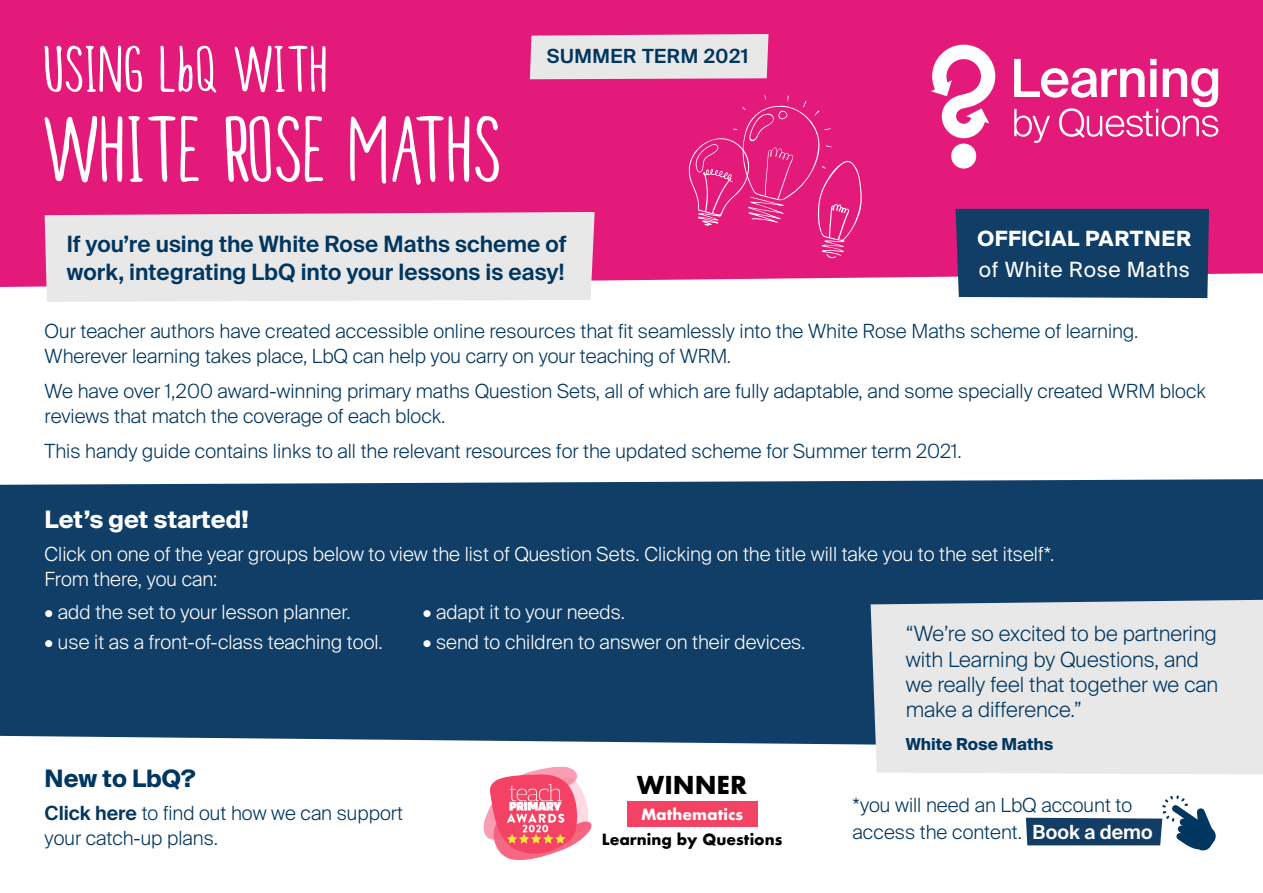
<style>
.page{position:relative;width:1263px;height:893px;background:#fff}
.page>*{position:absolute;margin:0;border:0;box-sizing:border-box;transform-origin:0 0}
.t1{font:90px "Malam";letter-spacing:.02em;color:#fff}
.t2{font:63px "Malam";letter-spacing:.02em;color:#fff}
.t3{font:700 24px "Suisse Intl";color:#fff}
.t4{font:700 24px "Suisse Intl";color:#003660}
.t5{font:700 24px "Futura";color:#000}
.t6{font:600 22.5px/28.5px "Suisse Intl";color:#003660}
.t7{font:300 21px/25.2px "Suisse Intl";color:#003660}
.t8{font:21px "Suisse Intl";letter-spacing:.03em;color:#fff}
.t9{font:700 21px "Suisse Intl";letter-spacing:.03em;color:#fff}
.t10{font:300 19.5px/25.5px "Suisse Intl";color:#003660}
.t11{font:300 19.5px/25.5px "Suisse Intl";color:#fff}
.t12{font:600 19.5px "Suisse Intl";letter-spacing:.03em;color:#003660}
.t13{font:600 19.5px "Suisse Intl";color:#fff}
.t14{font:700 16.5px "Suisse Intl";color:#003660}
.t15{font:700 15px "Futura";color:#000}
.t16{font:700 15px "Futura";color:#fff}
.s1{font-weight:600}
</style>
<div class="page">
<div style="left:0;top:479px;width:1263px;height:266px;background:#103e67"></div>
<div style="left:0;top:0;width:1263px;height:287px;background:#e31a7a"></div>
<svg style="left:931px;top:45px;width:64px;height:93px"></svg>
<div style="left:951px;top:144px;width:25px;height:25px;background:#fff;border-radius:50%"></div>
<svg style="left:1014px;top:59px;width:204px;height:84px"></svg>
<div style="left:45px;top:212px;width:550px;height:90px;background:#e8e8e8"></div>
<div style="left:530px;top:34px;width:238px;height:45px;background:#e8e8e8"></div>
<svg style="left:688px;top:95px;width:174px;height:163px;background:#e42781"></svg>
<div style="left:870px;top:600px;width:393px;height:174px;background:#e8e8e8"></div>
<div style="left:955px;top:209px;width:254px;height:89px;background:#103e67"></div>
<img style="left:483px;top:766px;width:109px;height:94px">
<div style="left:627px;top:801px;width:130px;height:26px;background:#f44264"></div>
<svg style="left:1026px;top:795px;width:190px;height:56px"></svg>
<h2 class="t2" style="left:45px;top:45px;width:285px">USING LbQ WITH</h2>
<h1 class="t1" style="left:45px;top:115px;width:459px">WHITE ROSE MATHS</h1>
<p class="t12" style="left:547px;top:45px;width:203px">SUMMER TERM 2021</p>
<p class="t6" style="left:67px;top:230px;width:501px">If you’re using the White Rose Maths scheme of work, integrating LbQ into your lessons is easy!</p>
<p class="t9" style="left:977px;top:226px;width:215px">OFFICIAL PARTNER</p>
<p class="t8" style="left:979px;top:258px;width:212px">of White Rose Maths</p>
<p class="t10" style="left:45px;top:318px;width:1095px">Our teacher authors have created accessible online resources that fit seamlessly into the White Rose Maths scheme of learning.<br>Wherever learning takes place, LbQ can help you carry on your teaching of WRM.</p>
<p class="t10" style="left:45px;top:378px;width:1163px">We have over 1,200 award-winning primary maths Question Sets, all of which are fully adaptable, and some specially created WRM block reviews that match the coverage of each block.</p>
<p class="t10" style="left:45px;top:438px;width:919px">This handy guide contains links to all the relevant resources for the updated scheme for Summer term 2021.</p>
<p class="t3" style="left:45px;top:505px;width:206px">Let’s get started!</p>
<p class="t11" style="left:45px;top:541px;width:1011px">Click on one of the year groups below to view the list of Question Sets. Clicking on the title will take you to the set itself*.<br>From there, you can:</p>
<p class="t11" style="left:45px;top:600px;width:307px">• add the set to your lesson planner.</p>
<p class="t11" style="left:423px;top:600px;width:204px">• adapt it to your needs.</p>
<p class="t11" style="left:45px;top:630px;width:340px">• use it as a front-of-class teaching tool.</p>
<p class="t11" style="left:423px;top:630px;width:384px">• send to children to answer on their devices.</p>
<p class="t7" style="left:906px;top:621px;width:314px">“We’re so excited to be partnering with Learning by Questions, and we really feel that together we can make a difference.”</p>
<p class="t14" style="left:906px;top:734px;width:149px">White Rose Maths</p>
<p class="t4" style="left:45px;top:764px;width:153px">New to LbQ?</p>
<p class="t10" style="left:45px;top:800px;width:360px"><span class="s1">Click here</span> to find out how we can support your catch-up plans.</p>
<p class="t10" style="left:853px;top:791px;width:281px;line-height:27px">*you will need an LbQ account to access the content.</p>
<p class="t5" style="left:637px;top:768px;width:112px">WINNER</p>
<p class="t16" style="left:641px;top:803px;width:103px">Mathematics</p>
<p class="t15" style="left:602px;top:829px;width:182px">Learning by Questions</p>
<p class="t13" style="left:1032px;top:820px;width:122px">Book a demo</p>
</div>
